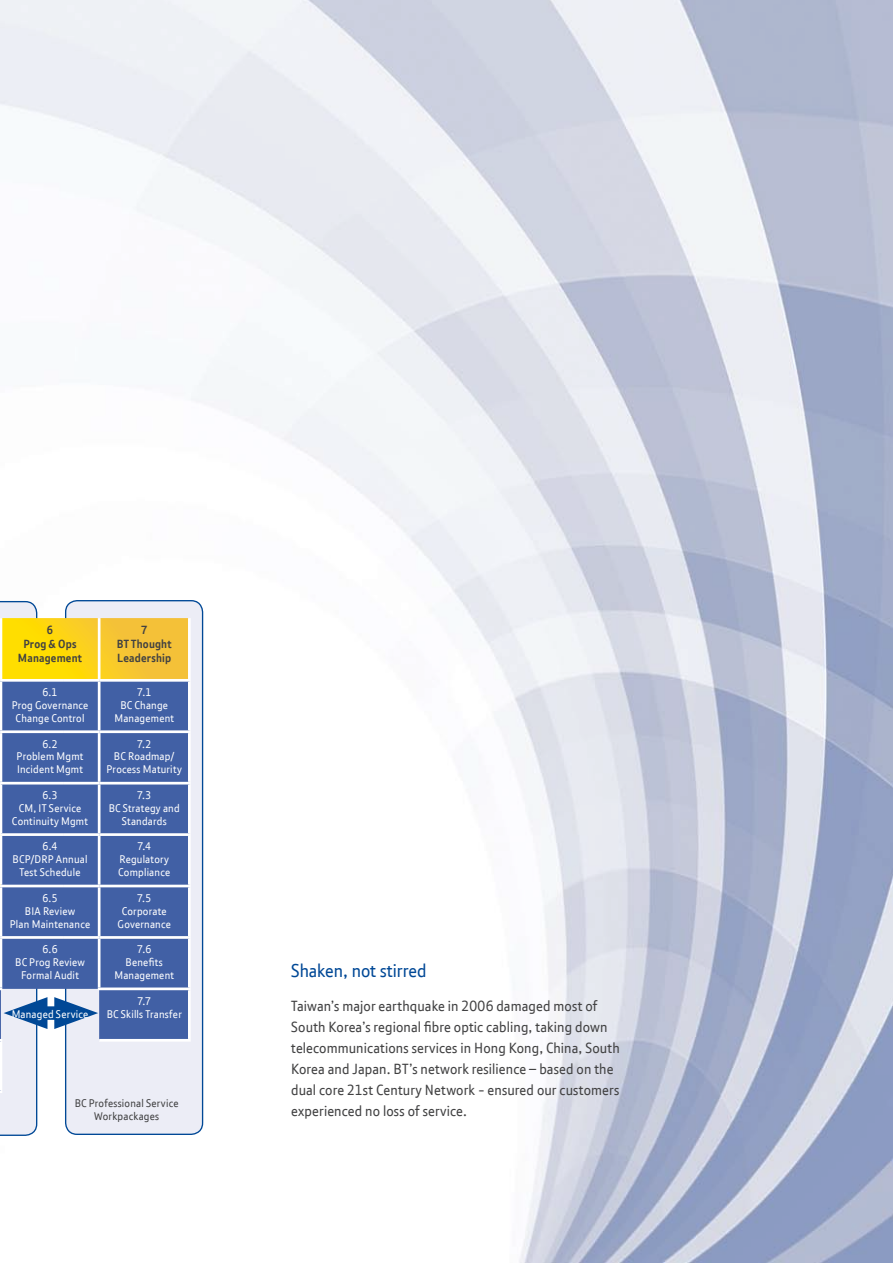
<style>
.page{position:relative;width:893px;height:1263px;background:#fff}
.page>*{position:absolute;margin:0;border:0;box-sizing:border-box;transform-origin:0 0}
.t1{font:18px "New BT";color:#004896}
.t2{font:14.25px/21px "New BT";letter-spacing:.01em;color:#414142}
.t3{font:700 11.4px/13.8px "New BT";letter-spacing:.02em;color:#414142;text-align:center}
.t4{font:10.8px/12.9px "New BT";letter-spacing:.02em;color:#fff;text-align:center}
.t5{font:10.8px/12.9px "New BT";letter-spacing:.02em;color:#414142;text-align:center}
</style>
<div class="page">
<img style="left:0;top:0;width:893px;height:1263px">
<div style="left:66px;top:601px;width:137px;height:533px;background:#ecedf6;border-radius:11px"></div>
<hr style="left:188px;top:682px;width:3px;height:48px;background:#fff">
<hr style="left:99px;top:730px;width:92px;height:3px;background:#fff">
<hr style="left:188px;top:733px;width:3px;height:49px;background:#fff">
<hr style="left:99px;top:782px;width:92px;height:2px;background:#fff">
<hr style="left:188px;top:784px;width:3px;height:49px;background:#fff">
<hr style="left:99px;top:833px;width:92px;height:3px;background:#fff">
<hr style="left:188px;top:836px;width:3px;height:49px;background:#fff">
<hr style="left:99px;top:885px;width:92px;height:2px;background:#fff">
<hr style="left:188px;top:887px;width:3px;height:49px;background:#fff">
<hr style="left:99px;top:936px;width:92px;height:3px;background:#fff">
<hr style="left:188px;top:939px;width:3px;height:48px;background:#fff">
<hr style="left:98px;top:987px;width:93px;height:3px;background:#fff">
<hr style="left:188px;top:990px;width:3px;height:49px;background:#fff">
<hr style="left:99px;top:1039px;width:92px;height:3px;background:#fff">
<hr style="left:188px;top:618px;width:3px;height:61px;background:#fff">
<svg style="left:0;top:601px;width:189px;height:535px"></svg>
<hr style="left:1px;top:679px;width:63px;height:3px;background:#fff">
<hr style="left:64px;top:679px;width:35px;height:3px;background:#fff">
<hr style="left:99px;top:679px;width:92px;height:3px;background:#fff">
<p class="t3" style="left:18px;top:623px;width:66px">6<br>Prog &amp; Ops<br>Management</p>
<p class="t3" style="left:117px;top:623px;width:56px">7<br>BT Thought<br>Leadership</p>
<p class="t4" style="left:12px;top:685px;width:78px">6.1<br>Prog Governance<br>Change Control</p>
<p class="t4" style="left:114px;top:685px;width:61px">7.1<br>BC Change<br>Management</p>
<p class="t4" style="left:17px;top:737px;width:68px">6.2<br>Problem Mgmt<br>Incident Mgmt</p>
<p class="t4" style="left:107px;top:737px;width:77px">7.2<br>BC Roadmap/<br>Process Maturity</p>
<p class="t4" style="left:12px;top:788px;width:78px">6.3<br>CM, IT Service<br>Continuity Mgmt</p>
<p class="t4" style="left:109px;top:788px;width:72px">7.3<br>BC Strategy and<br>Standards</p>
<p class="t4" style="left:13px;top:840px;width:76px">6.4<br>BCP/DRP Annual<br>Test Schedule</p>
<p class="t4" style="left:118px;top:840px;width:53px">7.4<br>Regulatory<br>Compliance</p>
<p class="t4" style="left:10px;top:891px;width:82px">6.5<br>BIA Review<br>Plan Maintenance</p>
<p class="t4" style="left:118px;top:891px;width:55px">7.5<br>Corporate<br>Governance</p>
<p class="t4" style="left:15px;top:943px;width:71px">6.6<br>BC Prog Review<br>Formal Audit</p>
<p class="t4" style="left:114px;top:943px;width:61px">7.6<br>Benefits<br>Management</p>
<p class="t4" style="left:12px;top:1007px;width:78px">Managed Service</p>
<p class="t4" style="left:107px;top:994px;width:77px">7.7<br>BC Skills Transfer</p>
<p class="t5" style="left:75px;top:1097px;width:105px">BC Professional Service<br>Workpackages</p>
<h1 class="t1" style="left:291px;top:959px;width:137px">Shaken, not stirred</h1>
<p class="t2" style="left:291px;top:995px;width:330px">Taiwan’s major earthquake in 2006 damaged most of South Korea’s regional fibre optic cabling, taking down telecommunications services in Hong Kong, China, South Korea and Japan. BT’s network resilience – based on the dual core 21st Century Network - ensured our customers experienced no loss of service.</p>
</div>
